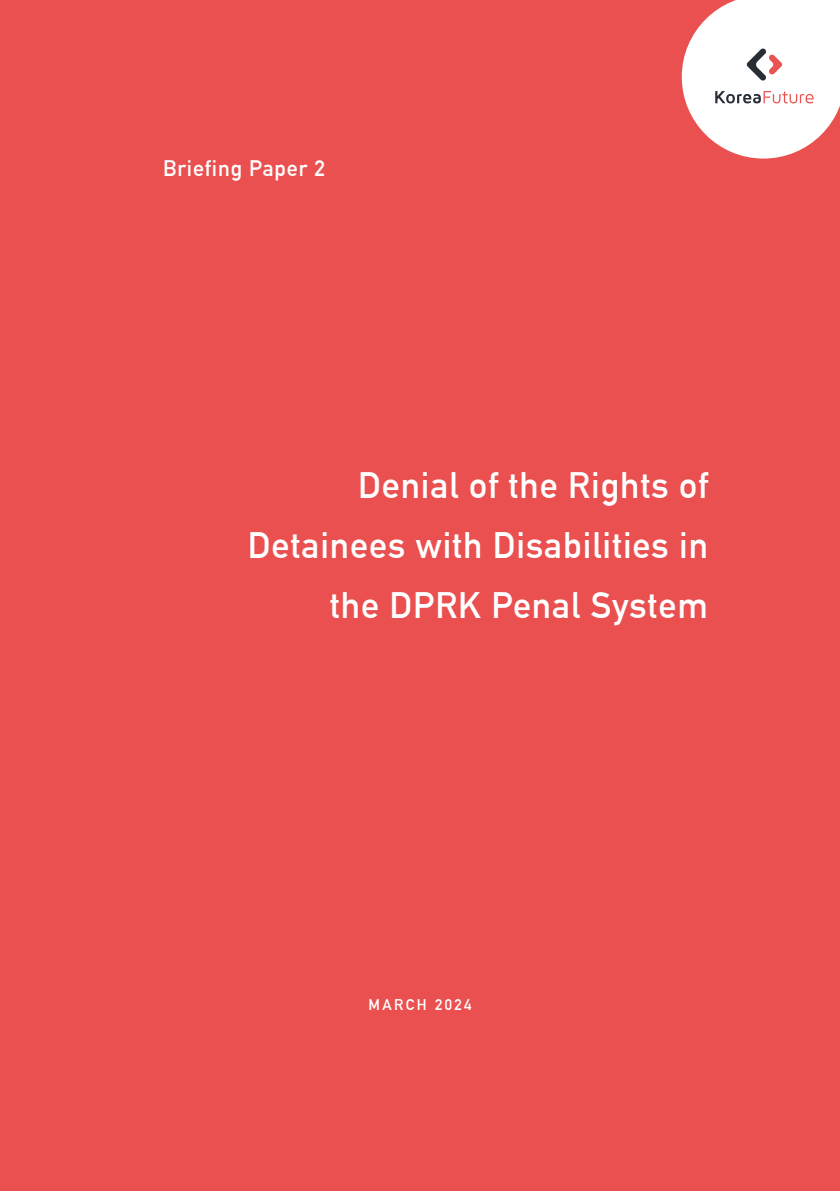
<style>
.page{position:relative;width:840px;height:1191px;background:#fff}
.page>*{position:absolute;margin:0;border:0;box-sizing:border-box;transform-origin:0 0}
.t1{font:700 36px/60px "DIN Alternate";letter-spacing:.025em;color:#fff;text-align:right}
.t2{font:700 22px "DIN Alternate";letter-spacing:.04em;color:#fff}
.t3{font:700 15.2px "DIN Alternate";letter-spacing:.16em;color:#fff}
</style>
<div class="page">
<div style="left:0;top:0;width:839px;height:1191px;background:#ea5050"></div>
<svg style="left:681px;top:0;width:158px;height:159px"></svg>
<p class="t2" style="left:163px;top:151px;width:163px">Briefing Paper 2</p>
<p class="t1" style="left:248px;top:452px;width:461px">Denial of the Rights of<br>Detainees with Disabilities in the DPRK Penal System</p>
<p class="t3" style="left:368px;top:993px;width:105px">MARCH 2024</p>
</div>
